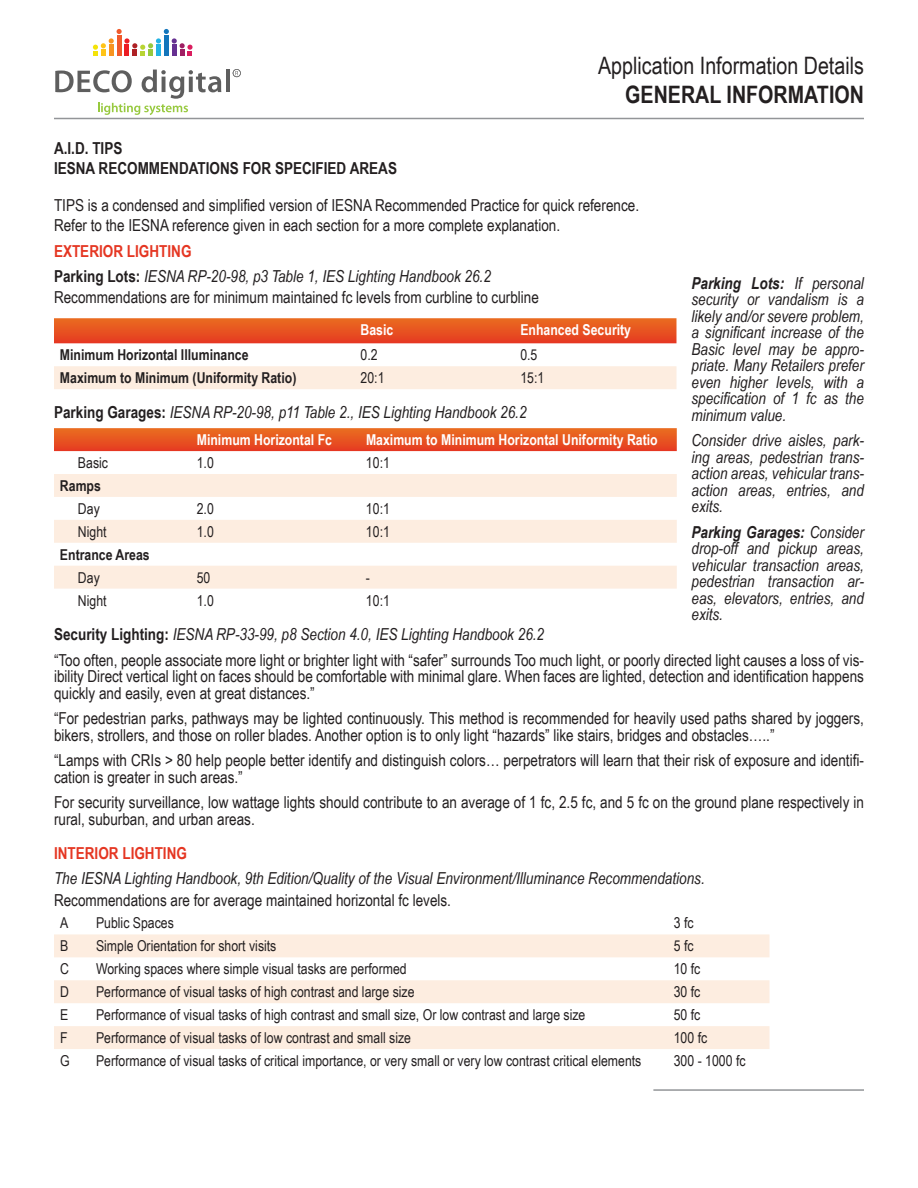
<style>
.page{position:relative;width:918px;height:1188px;background:#fff}
.page>*{position:absolute;margin:0;border:0;box-sizing:border-box;transform-origin:0 0}
.t1{font:24px "Arial Narrow";color:#231f20}
.t2{font:700 24px "Arial Narrow";color:#231f20}
.t3{font:16.5px/16.5px "Arial Narrow";color:#231f20}
.t4{font:italic 16.5px/16.5px "Arial Narrow";color:#231f20;text-align:justify}
.t5{font:700 16.5px "Arial Narrow";color:#231f20}
.t6{font:700 16.5px "Arial Narrow";color:#e53622}
.t7{font:15px "Arial Narrow";color:#231f20}
.t8{font:700 15px "Arial Narrow";color:#fff}
.t9{font:700 15px "Arial Narrow";color:#231f20}
.s1{font-weight:700;font-style:normal}
.s2{font-weight:700}
</style>
<div class="page">
<hr style="left:54px;top:118px;width:810px;height:1px;background:#939598">
<hr style="left:653px;top:1089px;width:211px;height:2px;background:#939598">
<svg style="left:54px;top:318px;width:622px;height:25px;background:#e75422"></svg>
<div style="left:54px;top:366px;width:622px;height:23px;background:#fdede0"></div>
<svg style="left:54px;top:428px;width:623px;height:23px;background:#e75522"></svg>
<svg style="left:54px;top:474px;width:623px;height:115px;fill:#fdede0"></svg>
<svg style="left:54px;top:934px;width:716px;height:115px;fill:#fdede0"></svg>
<svg style="left:93px;top:29px;width:100px;height:27px"></svg>
<hr style="left:226px;top:70px;width:4px;height:22px;background:#5e5e5e">
<svg style="left:233px;top:69px;width:8px;height:8px"></svg>
<svg style="left:55px;top:70px;width:166px;height:45px"></svg>
<h1 class="t1" style="left:598px;top:48px;width:267px">Application Information Details</h1>
<h1 class="t2" style="left:625px;top:77px;width:240px">GENERAL INFORMATION</h1>
<p class="t5" style="left:54px;top:135px;width:70px">A.I.D. TIPS</p>
<p class="t5" style="left:54px;top:155px;width:345px">IESNA RECOMMENDATIONS FOR SPECIFIED AREAS</p>
<p class="t3" style="left:54px;top:197px;width:587px">TIPS is a condensed and simplified version of IESNA Recommended Practice for quick reference.</p>
<p class="t3" style="left:54px;top:216px;width:508px">Refer to the IESNA reference given in each section for a more complete explanation.</p>
<p class="t6" style="left:54px;top:238px;width:139px">EXTERIOR LIGHTING</p>
<p class="t4" style="left:54px;top:268px;width:438px"><span class="s1">Parking Lots:</span> IESNA RP-20-98, p3 Table 1, IES Lighting Handbook 26.2</p>
<p class="t3" style="left:54px;top:289px;width:487px">Recommendations are for minimum maintained fc levels from curbline to curbline</p>
<p class="t8" style="left:361px;top:319px;width:34px">Basic</p>
<p class="t8" style="left:520px;top:319px;width:112px">Enhanced Security</p>
<p class="t9" style="left:60px;top:344px;width:190px">Minimum Horizontal Illuminance</p>
<p class="t7" style="left:361px;top:344px;width:19px">0.2</p>
<p class="t7" style="left:520px;top:344px;width:19px">0.5</p>
<p class="t9" style="left:60px;top:367px;width:238px">Maximum to Minimum (Uniformity Ratio)</p>
<p class="t7" style="left:361px;top:367px;width:25px">20:1</p>
<p class="t7" style="left:520px;top:367px;width:25px">15:1</p>
<p class="t4" style="left:54px;top:403px;width:474px"><span class="s1">Parking Garages:</span> IESNA RP-20-98, p11 Table 2., IES Lighting Handbook 26.2</p>
<p class="t8" style="left:197px;top:428px;width:137px">Minimum Horizontal Fc</p>
<p class="t8" style="left:366px;top:428px;width:293px">Maximum to Minimum Horizontal Uniformity Ratio</p>
<p class="t7" style="left:78px;top:452px;width:32px">Basic</p>
<p class="t7" style="left:197px;top:452px;width:19px">1.0</p>
<p class="t7" style="left:366px;top:452px;width:25px">10:1</p>
<p class="t9" style="left:60px;top:474px;width:43px">Ramps</p>
<p class="t7" style="left:78px;top:498px;width:23px">Day</p>
<p class="t7" style="left:197px;top:498px;width:19px">2.0</p>
<p class="t7" style="left:366px;top:498px;width:25px">10:1</p>
<p class="t7" style="left:78px;top:520px;width:30px">Night</p>
<p class="t7" style="left:197px;top:520px;width:19px">1.0</p>
<p class="t7" style="left:366px;top:520px;width:25px">10:1</p>
<p class="t9" style="left:60px;top:543px;width:91px">Entrance Areas</p>
<p class="t7" style="left:78px;top:566px;width:23px">Day</p>
<p class="t7" style="left:197px;top:566px;width:15px">50</p>
<p class="t7" style="left:366px;top:566px;width:6px">-</p>
<p class="t7" style="left:78px;top:589px;width:30px">Night</p>
<p class="t7" style="left:197px;top:589px;width:19px">1.0</p>
<p class="t7" style="left:366px;top:589px;width:25px">10:1</p>
<p class="t4" style="left:54px;top:626px;width:492px"><span class="s1">Security Lighting:</span> IESNA RP-33-99, p8 Section 4.0, IES Lighting Handbook 26.2</p>
<p class="t3" style="left:54px;top:651px;width:812px;text-align:justify">“Too often, people associate more light or brighter light with “safer” surrounds Too much light, or poorly directed light causes a loss of vis&shy;ibility Direct vertical light on faces should be comfortable with minimal glare. When faces are lighted, detection and identification happens quickly and easily, even at great distances.”</p>
<p class="t3" style="left:54px;top:709px;width:811px">“For pedestrian parks, pathways may be lighted continuously. This method is recommended for heavily used paths shared by joggers, bikers, strollers, and those on roller blades. Another option is to only light “hazards” like stairs, bridges and obstacles…..”</p>
<p class="t3" style="left:54px;top:751px;width:811px">“Lamps with CRIs &gt; 80 help people better identify and distinguish colors… perpetrators will learn that their risk of exposure and identifi&shy;cation is greater in such areas.”</p>
<p class="t3" style="left:54px;top:793px;width:811px">For security surveillance, low wattage lights should contribute to an average of 1 fc, 2.5 fc, and 5 fc on the ground plane respectively in rural, suburban, and urban areas.</p>
<p class="t6" style="left:54px;top:841px;width:135px">INTERIOR LIGHTING</p>
<p class="t4" style="left:54px;top:870px;width:652px">The IESNA Lighting Handbook, 9th Edition/Quality of the Visual Environment/Illuminance Recommendations.</p>
<p class="t3" style="left:54px;top:891px;width:399px">Recommendations are for average maintained horizontal fc levels.</p>
<p class="t7" style="left:60px;top:912px;width:10px">A</p>
<p class="t7" style="left:96px;top:912px;width:79px">Public Spaces</p>
<p class="t7" style="left:674px;top:912px;width:21px">3 fc</p>
<p class="t7" style="left:60px;top:935px;width:10px">B</p>
<p class="t7" style="left:96px;top:935px;width:182px">Simple Orientation for short visits</p>
<p class="t7" style="left:674px;top:935px;width:21px">5 fc</p>
<p class="t7" style="left:60px;top:958px;width:10px">C</p>
<p class="t7" style="left:96px;top:958px;width:312px">Working spaces where simple visual tasks are performed</p>
<p class="t7" style="left:674px;top:958px;width:28px">10 fc</p>
<p class="t7" style="left:60px;top:981px;width:10px">D</p>
<p class="t7" style="left:96px;top:981px;width:320px">Performance of visual tasks of high contrast and large size</p>
<p class="t7" style="left:674px;top:981px;width:28px">30 fc</p>
<p class="t7" style="left:60px;top:1004px;width:10px">E</p>
<p class="t7" style="left:96px;top:1004px;width:491px">Performance of visual tasks of high contrast and small size, Or low contrast and large size</p>
<p class="t7" style="left:674px;top:1004px;width:28px">50 fc</p>
<p class="t7" style="left:60px;top:1027px;width:9px">F</p>
<p class="t7" style="left:96px;top:1027px;width:317px">Performance of visual tasks of low contrast and small size</p>
<p class="t7" style="left:674px;top:1027px;width:35px">100 fc</p>
<p class="t7" style="left:60px;top:1050px;width:11px">G</p>
<p class="t7" style="left:96px;top:1050px;width:547px">Performance of visual tasks of critical importance, or very small or very low contrast critical elements</p>
<p class="t7" style="left:674px;top:1050px;width:73px">300 - 1000 fc</p>
<p class="t4" style="left:692px;top:274px;width:174px"><span class="s2">Parking Lots:</span> If personal security or vandalism is a likely and/or severe problem, a significant increase of the Basic level may be appro&shy;priate. Many Retailers prefer even higher levels, with a specification of 1 fc as the minimum value.</p>
<p class="t4" style="left:692px;top:432px;width:174px">Consider drive aisles, park&shy;ing areas, pedestrian trans&shy;action areas, vehicular trans&shy;action areas, entries, and exits.</p>
<p class="t4" style="left:692px;top:523px;width:174px"><span class="s2">Parking Garages:</span> Consider drop-off and pickup areas, vehicular transaction areas, pedestrian transaction ar&shy;eas, elevators, entries, and exits.</p>
</div>
